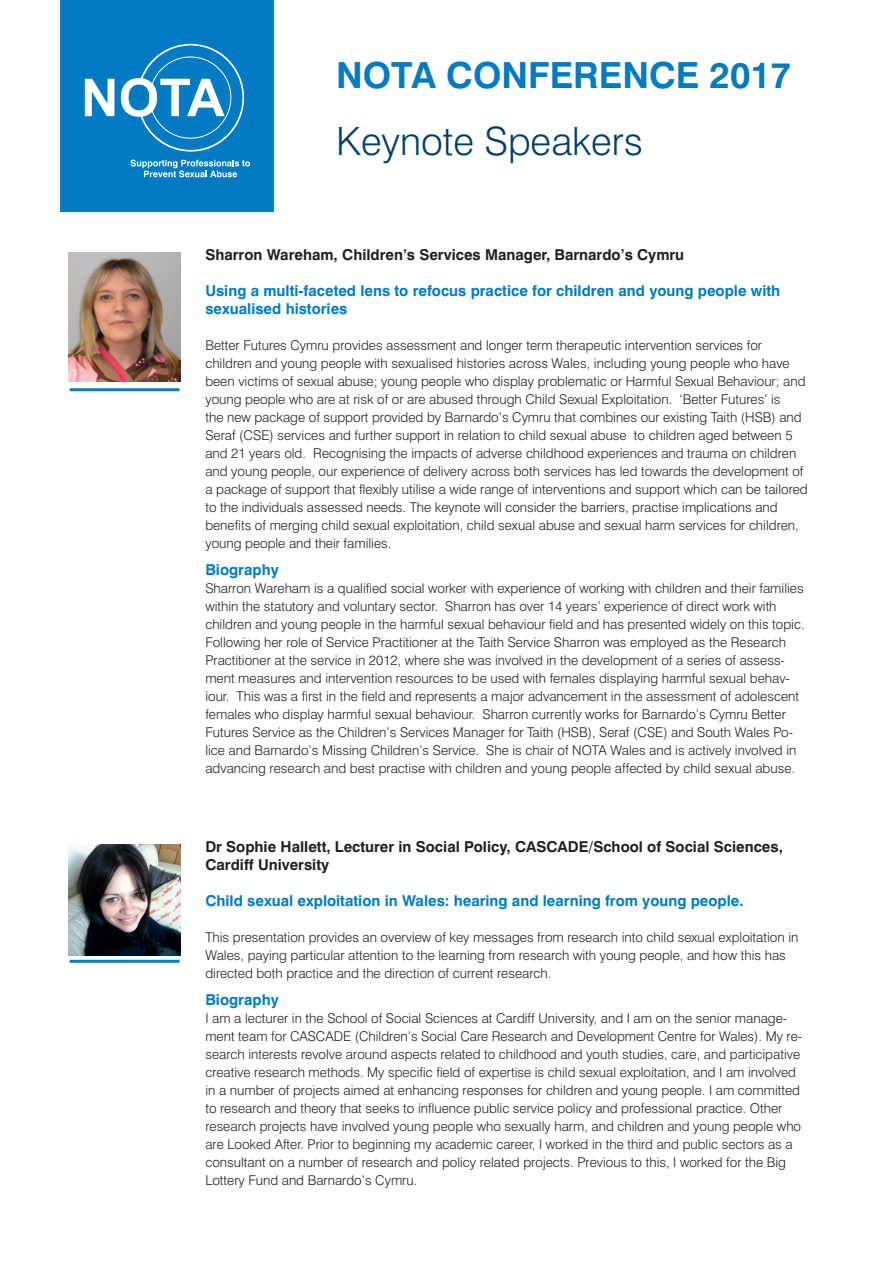
<style>
.page{position:relative;width:893px;height:1263px;background:#fff}
.page>*{position:absolute;margin:0;border:0;box-sizing:border-box;transform-origin:0 0}
.t1{font:300 39px "Swiss 721 BT";color:#003e69}
.t2{font:700 36px "Swiss 721 BT";color:#007bc3}
.t3{font:700 15px/18px "Swiss 721 BT";color:#007bc3}
.t4{font:700 15px/18px "Swiss 721 BT";color:#231f20}
.t5{font:300 13.5px/18px "Swiss 721 BT";color:#231f20}
</style>
<div class="page">
<div style="left:60px;top:0;width:213px;height:211px;background:#007bc3"></div>
<svg style="left:85px;top:79px;width:29px;height:37px"></svg>
<svg style="left:121px;top:43px;width:124px;height:109px"></svg>
<svg style="left:131px;top:160px;width:119px;height:17px"></svg>
<img style="left:69px;top:252px;width:111px;height:130px">
<div style="left:70px;top:388px;width:109px;height:3px;border:2px solid #007bc3"></div>
<img style="left:69px;top:844px;width:111px;height:111px">
<div style="left:70px;top:960px;width:109px;height:3px;border:2px solid #007bc3"></div>
<p class="t2" style="left:336px;top:54px;width:457px">NOTA CONFERENCE 2017</p>
<p class="t1" style="left:336px;top:117px;width:308px">Keynote Speakers</p>
<p class="t4" style="left:205px;top:245px;width:480px">Sharron Wareham, Children’s Services Manager, Barnardo’s Cymru</p>
<p class="t3" style="left:205px;top:281px;width:576px">Using a multi-faceted lens to refocus practice for children and young people with sexualised histories</p>
<p class="t5" style="left:205px;top:336px;width:604px">Better Futures Cymru provides assessment and longer term therapeutic intervention services for children and young people with sexualised histories across Wales, including young people who have been victims of sexual abuse; young people who display problematic or Harmful Sexual Behaviour; and young people who are at risk of or are abused through Child Sexual Exploitation. ‘Better Futures’ is<br>the new package of support provided by Barnardo’s Cymru that combines our existing Taith (HSB) and Seraf (CSE) services and further support in relation to child sexual abuse to children aged between 5 and 21 years old. Recognising the impacts of adverse childhood experiences and trauma on children and young people, our experience of delivery across both services has led towards the development of a package of support that flexibly utilise a wide range of interventions and support which can be tailored to the individuals assessed needs. The keynote will consider the barriers, practise implications and benefits of merging child sexual exploitation, child sexual abuse and sexual harm services for children, young people and their families.</p>
<p class="t3" style="left:205px;top:560px;width:75px">Biography</p>
<p class="t5" style="left:205px;top:579px;width:601px">Sharron Wareham is a qualified social worker with experience of working with children and their families within the statutory and voluntary sector. Sharron has over 14 years’ experience of direct work with children and young people in the harmful sexual behaviour field and has presented widely on this topic.<br>Following her role of Service Practitioner at the Taith Service Sharron was employed as the Research Practitioner at the service in 2012, where she was involved in the development of a series of assess&shy;ment measures and intervention resources to be used with females displaying harmful sexual behav&shy;iour. This was a first in the field and represents a major advancement in the assessment of adolescent females who display harmful sexual behaviour. Sharron currently works for Barnardo’s Cymru Better Futures Service as the Children’s Services Manager for Taith (HSB), Seraf (CSE) and South Wales Po&shy;lice and Barnardo’s Missing Children’s Service. She is chair of NOTA Wales and is actively involved in advancing research and best practise with children and young people affected by child sexual abuse.</p>
<p class="t4" style="left:205px;top:837px;width:579px">Dr Sophie Hallett, Lecturer in Social Policy, CASCADE/School of Social Sciences,<br>Cardiff University</p>
<p class="t3" style="left:205px;top:891px;width:540px">Child sexual exploitation in Wales: hearing and learning from young people.</p>
<p class="t5" style="left:205px;top:928px;width:595px">This presentation provides an overview of key messages from research into child sexual exploitation in<br>Wales, paying particular attention to the learning from research with young people, and how this has directed both practice and the direction of current research.</p>
<p class="t3" style="left:205px;top:990px;width:75px">Biography</p>
<p class="t5" style="left:205px;top:1009px;width:598px">I am a lecturer in the School of Social Sciences at Cardiff University, and I am on the senior manage&shy;ment team for CASCADE (Children’s Social Care Research and Development Centre for Wales). My re&shy;search interests revolve around aspects related to childhood and youth studies, care, and participative creative research methods. My specific field of expertise is child sexual exploitation, and I am involved in a number of projects aimed at enhancing responses for children and young people. I am committed to research and theory that seeks to influence public service policy and professional practice. Other research projects have involved young people who sexually harm, and children and young people who are Looked After. Prior to beginning my academic career, I worked in the third and public sectors as a consultant on a number of research and policy related projects. Previous to this, I worked for the Big Lottery Fund and Barnardo’s Cymru.</p>
</div>
